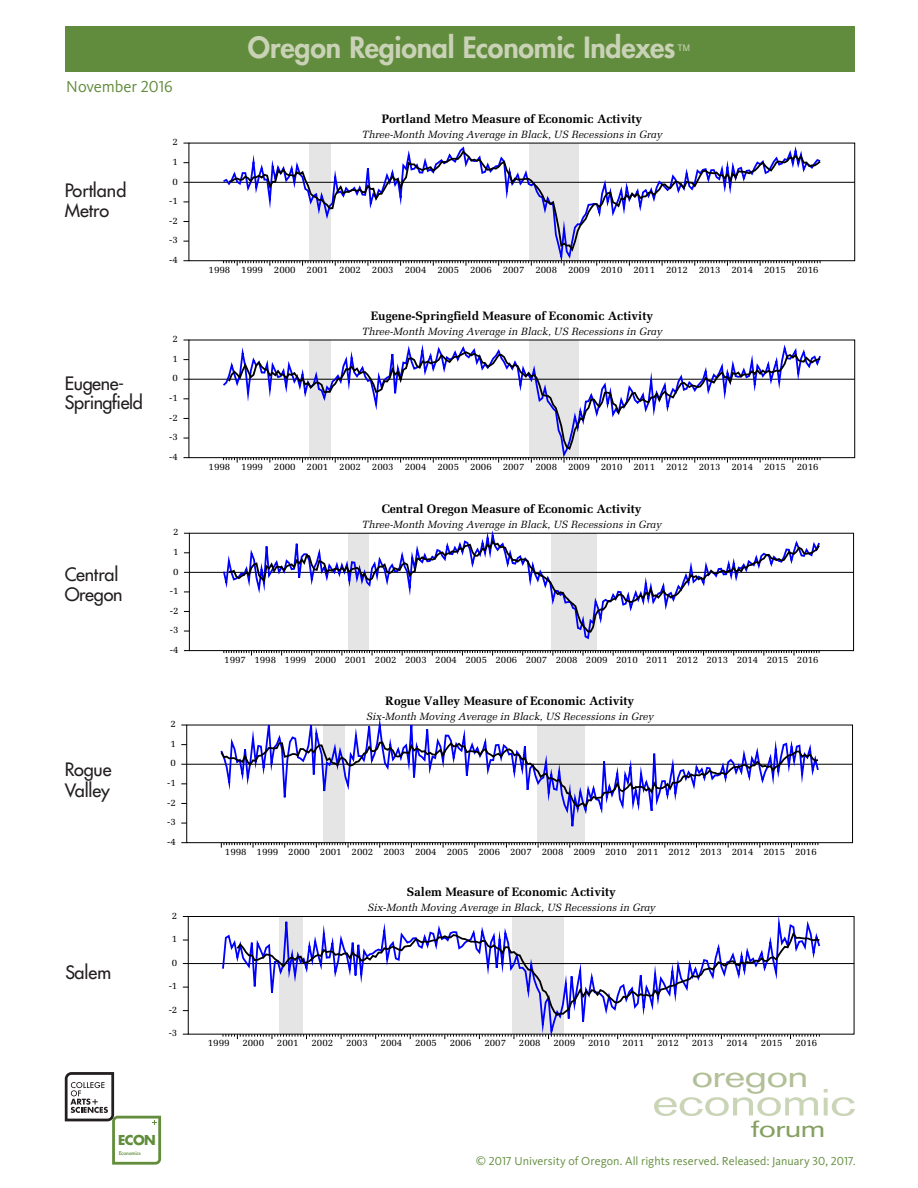
<style>
.page{position:relative;width:918px;height:1188px;background:#fff}
.page>*{position:absolute;margin:0;border:0;box-sizing:border-box;transform-origin:0 0}
.t1{font:37.65px "Akzidenz Grotesk BQ";letter-spacing:-.02em;color:#cad4b7;scale:1.36 1}
.t2{font:29.7px "Akzidenz Grotesk BQ";letter-spacing:-.02em;color:#b2c098;scale:1.36 1}
.t3{font:800 28.5px "Futura";letter-spacing:-.005em;color:#c9d2b6}
.t4{font:23.55px "Akzidenz Grotesk BQ";letter-spacing:-.02em;color:#85a061;scale:1.36 1}
.t5{font:18px/19.5px "Futura";letter-spacing:-.01em;color:#231f20}
.t6{font:16.5px "Kievit Pro";letter-spacing:-.01em;color:#628c3d}
.t7{font:700 13.35px "Futura";color:#628d3c}
.t8{font:700 12.15px "Melior";color:#000}
.t9{font:12px "Kievit Pro";letter-spacing:.005em;color:#628c3d}
.t10{font:italic 10.5px "Melior";color:#000}
.t11{font:9.75px "Melior";color:#000}
.t12{font:9px "Helvetica SC850";color:#c9d2b6}
.t13{font:500 5.1px "Futura";letter-spacing:-.045em;color:#628d3c}
.s1{font-family:"Futura"}
</style>
<div class="page">
<svg style="left:65px;top:1072px;width:96px;height:93px"></svg>
<hr style="left:187px;top:764px;width:666px;height:1px;background:#000">
<svg style="left:219px;top:718px;width:601px;height:130px"></svg>
<svg style="left:219px;top:741px;width:601px;height:69px"></svg>
<hr style="left:188px;top:963px;width:666px;height:1px;background:#000">
<svg style="left:221px;top:915px;width:601px;height:125px"></svg>
<svg style="left:235px;top:930px;width:587px;height:87px"></svg>
<hr style="left:189px;top:182px;width:666px;height:1px;background:#000">
<svg style="left:221px;top:142px;width:601px;height:124px"></svg>
<svg style="left:227px;top:149px;width:596px;height:105px"></svg>
<svg style="left:223px;top:460px;width:598px;height:3px"></svg>
<hr style="left:189px;top:379px;width:666px;height:1px;background:#000">
<svg style="left:221px;top:339px;width:601px;height:121px"></svg>
<svg style="left:227px;top:350px;width:595px;height:101px"></svg>
<svg style="left:224px;top:651px;width:596px;height:5px"></svg>
<div style="left:348px;top:533px;width:20px;height:118px;background:#e5e5e5"></div>
<div style="left:552px;top:533px;width:45px;height:118px;background:#e5e5e5"></div>
<hr style="left:189px;top:572px;width:665px;height:1px;background:#000">
<div style="left:189px;top:533px;width:665px;height:118px;border:1px solid #000"></div>
<svg style="left:222px;top:530px;width:599px;height:111px"></svg>
<svg style="left:227px;top:538px;width:595px;height:96px"></svg>
<div style="left:65px;top:26px;width:789px;height:45px;background:#628c3d"></div>
<p class="t6" style="left:66px;top:77px;width:108px">November 2016</p>
<p class="t11" style="left:173px;top:136px;width:7px">2</p>
<p class="t5" style="left:65px;top:181px;width:63px">Portland</p>
<p class="t5" style="left:65px;top:200px;width:46px">Metro</p>
<p class="t11" style="left:173px;top:156px;width:7px">1</p>
<p class="t11" style="left:173px;top:175px;width:7px">0</p>
<p class="t11" style="left:169px;top:195px;width:10px">-1</p>
<p class="t11" style="left:169px;top:215px;width:10px">-2</p>
<p class="t11" style="left:169px;top:234px;width:10px">-3</p>
<p class="t11" style="left:169px;top:254px;width:10px">-4</p>
<p class="t5" style="left:65px;top:373px;width:80px">Eugene-<br>Springfield</p>
<p class="t11" style="left:173px;top:333px;width:7px">2</p>
<p class="t11" style="left:173px;top:353px;width:7px">1</p>
<p class="t11" style="left:173px;top:372px;width:7px">0</p>
<p class="t11" style="left:169px;top:392px;width:10px">-1</p>
<p class="t11" style="left:169px;top:412px;width:10px">-2</p>
<p class="t11" style="left:169px;top:431px;width:10px">-3</p>
<p class="t11" style="left:169px;top:451px;width:10px">-4</p>
<p class="t11" style="left:173px;top:526px;width:7px">2</p>
<p class="t11" style="left:173px;top:546px;width:7px">1</p>
<p class="t5" style="left:65px;top:565px;width:59px">Central<br>Oregon</p>
<p class="t11" style="left:173px;top:565px;width:7px">0</p>
<p class="t11" style="left:170px;top:585px;width:10px">-1</p>
<p class="t11" style="left:170px;top:605px;width:10px">-2</p>
<p class="t11" style="left:170px;top:624px;width:10px">-3</p>
<p class="t11" style="left:170px;top:644px;width:10px">-4</p>
<p class="t11" style="left:170px;top:718px;width:7px">2</p>
<p class="t11" style="left:170px;top:738px;width:7px">1</p>
<p class="t5" style="left:65px;top:759px;width:48px;line-height:21px">Rogue<br>Valley</p>
<p class="t11" style="left:170px;top:757px;width:7px">0</p>
<p class="t11" style="left:167px;top:777px;width:10px">-1</p>
<p class="t11" style="left:167px;top:797px;width:10px">-2</p>
<p class="t11" style="left:167px;top:816px;width:10px">-3</p>
<p class="t11" style="left:167px;top:836px;width:10px">-4</p>
<p class="t11" style="left:172px;top:910px;width:7px">2</p>
<p class="t11" style="left:172px;top:933px;width:7px">1</p>
<p class="t5" style="left:65px;top:963px;width:47px">Salem</p>
<p class="t11" style="left:172px;top:957px;width:7px">0</p>
<p class="t11" style="left:169px;top:980px;width:10px">-1</p>
<p class="t11" style="left:169px;top:1004px;width:10px">-2</p>
<p class="t11" style="left:169px;top:1027px;width:10px">-3</p>
<p class="t7" style="left:118px;top:1130px;width:39px">ECON</p>
<p class="t13" style="left:119px;top:1150px;width:24px">Economics</p>
<p class="t3" style="left:248px;top:29px;width:429px">Oregon Regional Economic Indexes</p>
<p class="t12" style="left:678px;top:41px;width:14px">TM</p>
<p class="t8" style="left:382px;top:111px;width:262px">Portland Metro Measure of Economic Activity</p>
<p class="t10" style="left:362px;top:128px;width:302px">Three-Month Moving Average in Black, US Recessions in Gray</p>
<p class="t11" style="left:209px;top:264px;width:612px">1998 1999 2000 2001 2002 2003 2004 2005 2006 2007 2008 2009 2010 2011 2012 2013 2014 2015 2016</p>
<p class="t8" style="left:371px;top:308px;width:284px">Eugene-Springfield Measure of Economic Activity</p>
<p class="t10" style="left:362px;top:325px;width:302px">Three-Month Moving Average in Black, US Recessions in Gray</p>
<p class="t11" style="left:209px;top:461px;width:612px">1998 1999 2000 2001 2002 2003 2004 2005 2006 2007 2008 2009 2010 2011 2012 2013 2014 2015 2016</p>
<p class="t8" style="left:382px;top:502px;width:262px">Central Oregon Measure of Economic Activity</p>
<p class="t10" style="left:362px;top:518px;width:301px">Three-Month Moving Average in Black, US Recessions in Gray</p>
<p class="t11" style="left:224px;top:654px;width:596px">1997 1998 1999 2000 2001 2002 2003 2004 2005 2006 2007 2008 2009 2010 2011 2012 2013 2014 2015 2016</p>
<p class="t8" style="left:385px;top:693px;width:251px">Rogue Valley Measure of Economic Activity</p>
<p class="t10" style="left:366px;top:710px;width:289px">Six-Month Moving Average in Black, US Recessions in Grey</p>
<p class="t11" style="left:225px;top:846px;width:593px">1998 1999 2000 2001 2002 2003 2004 2005 2006 2007 2008 2009 2010 2011 2012 2013 2014 2015 2016</p>
<p class="t8" style="left:407px;top:885px;width:211px">Salem Measure of Economic Activity</p>
<p class="t10" style="left:367px;top:901px;width:290px">Six-Month Moving Average in Black, US Recessions in Gray</p>
<p class="t11" style="left:208px;top:1037px;width:23px">1999</p>
<p class="t11" style="left:242px;top:1037px;width:23px">2000</p>
<p class="t11" style="left:277px;top:1037px;width:23px">2001</p>
<p class="t11" style="left:311px;top:1037px;width:23px">2002</p>
<p class="t11" style="left:346px;top:1037px;width:23px">2003</p>
<p class="t11" style="left:381px;top:1037px;width:23px">2004</p>
<p class="t11" style="left:415px;top:1037px;width:23px">2005</p>
<p class="t11" style="left:450px;top:1037px;width:23px">2006</p>
<p class="t11" style="left:484px;top:1037px;width:23px">2007</p>
<p class="t11" style="left:519px;top:1037px;width:23px">2008</p>
<p class="t11" style="left:553px;top:1037px;width:23px">2009</p>
<p class="t11" style="left:588px;top:1037px;width:23px">2010</p>
<p class="t11" style="left:623px;top:1037px;width:23px">2011</p>
<p class="t11" style="left:657px;top:1037px;width:23px">2012</p>
<p class="t11" style="left:692px;top:1037px;width:23px">2013</p>
<p class="t11" style="left:726px;top:1037px;width:23px">2014</p>
<p class="t11" style="left:761px;top:1037px;width:23px">2015</p>
<p class="t11" style="left:795px;top:1037px;width:23px">2016</p>
<p class="t2" style="left:691px;top:1059px;width:88px">oregon</p>
<p class="t1" style="left:652px;top:1080px;width:152px">economic</p>
<p class="t4" style="left:751px;top:1114px;width:56px">forum</p>
<p class="t9" style="left:476px;top:1154px;width:382px">© 2017 University of Oregon. All rights reserved. Released: January 30, 2017<span class="s1">.</span></p>
</div>
